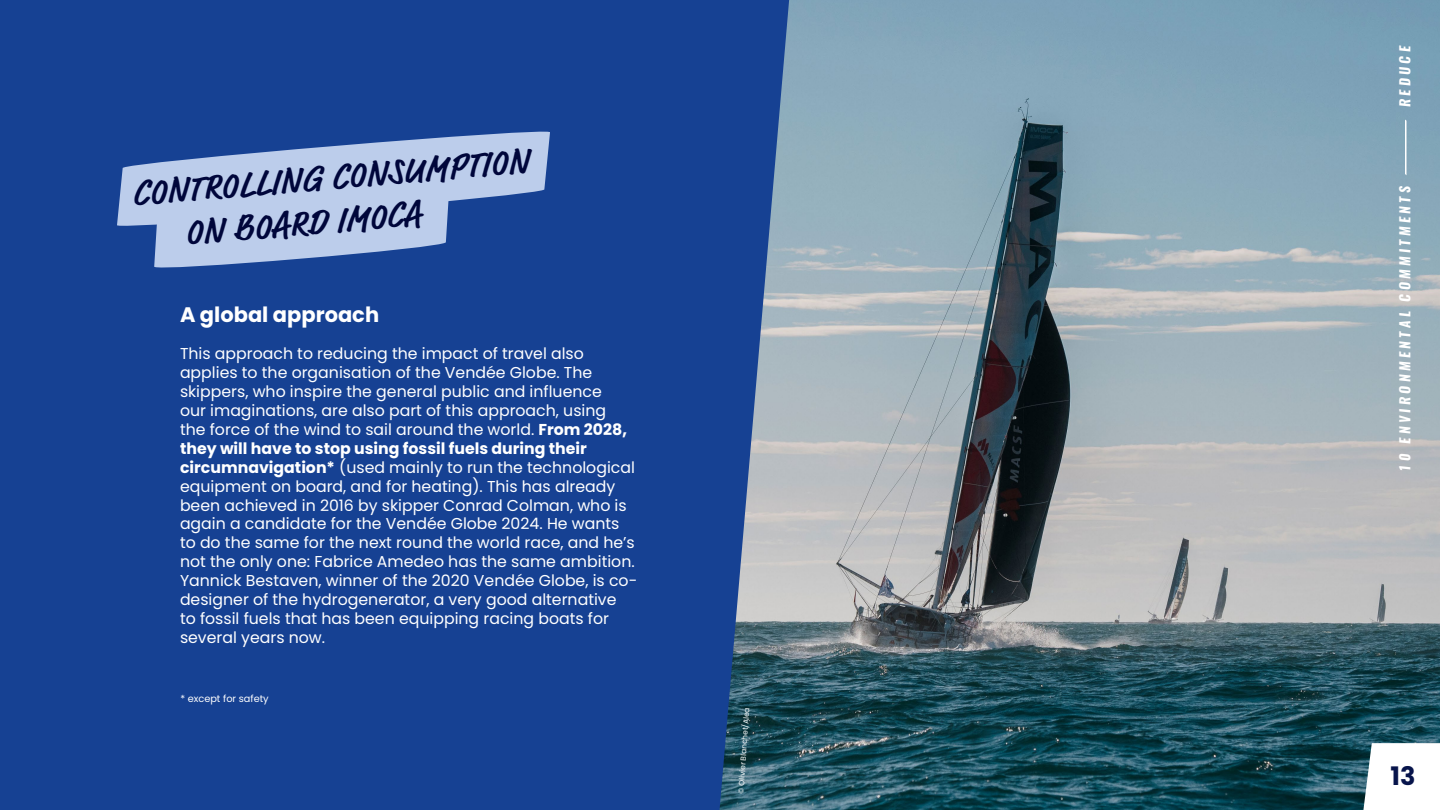
<style>
.page{position:relative;width:1440px;height:810px;background:#fff}
.page>*{position:absolute;margin:0;border:0;box-sizing:border-box;transform-origin:0 0}
.t1{font:700 36px "Market Pro";color:#00063b}
.t2{font:700 25.5px "Poppins";color:#07144b}
.t3{font:700 21px "Poppins";color:#fff}
.t4{font:15.75px/18.9px "Poppins";color:#fff}
.t5{font:italic 700 13.65px "Oswald";letter-spacing:.25em;color:#fff}
.t6{font:9.75px "Poppins";color:#fff}
.t7{font:7.5px "Poppins";color:#fff}
.s1{font-weight:700}
</style>
<div class="page">
<img style="left:789px;top:0;width:651px;height:810px">
<div style="left:0;top:0;width:789px;height:810px;background:#164193"></div>
<svg style="left:1363px;top:743px;width:77px;height:67px"></svg>
<svg style="left:116px;top:126px;width:435px;height:146px;background:#7d98ca"></svg>
<p class="t1" style="left:130px;top:169px;width:399px;rotate:-5deg">CONTROLLING CONSUMPTION</p>
<p class="t1" style="left:182px;top:208px;width:238px;rotate:-5deg">ON BOARD IMOCA</p>
<p class="t3" style="left:180px;top:302px;width:201px">A global approach</p>
<p class="t4" style="left:180px;top:344px;width:459px">This approach to reducing the impact of travel also applies to the organisation of the Vendée Globe. The skippers, who inspire the general public and influence<br>our imaginations, are also part of this approach, using<br>the force of the wind to sail around the world. <span class="s1">From 2028, they will have to stop using fossil fuels during their circumnavigation*</span> (used mainly to run the technological equipment on board, and for heating). This has already been achieved in 2016 by skipper Conrad Colman, who is again a candidate for the Vendée Globe 2024. He wants to do the same for the next round the world race, and he’s not the only one: Fabrice Amedeo has the same ambition.<br>Yannick Bestaven, winner of the 2020 Vendée Globe, is co&shy;designer of the hydrogenerator, a very good alternative<br>to fossil fuels that has been equipping racing boats for several years now.</p>
<p class="t6" style="left:180px;top:693px;width:90px">* except for safety</p>
<p class="t7" style="left:737px;top:793px;width:88px;rotate:-86deg">© Olivier Blanchet/Alea</p>
<p class="t5" style="left:1396px;top:472px;width:427px;rotate:-90deg">10 ENVIRONMENTAL COMMITMENTS – REDUCE</p>
<p class="t2" style="left:1391px;top:762px;width:27px">13</p>
</div>
